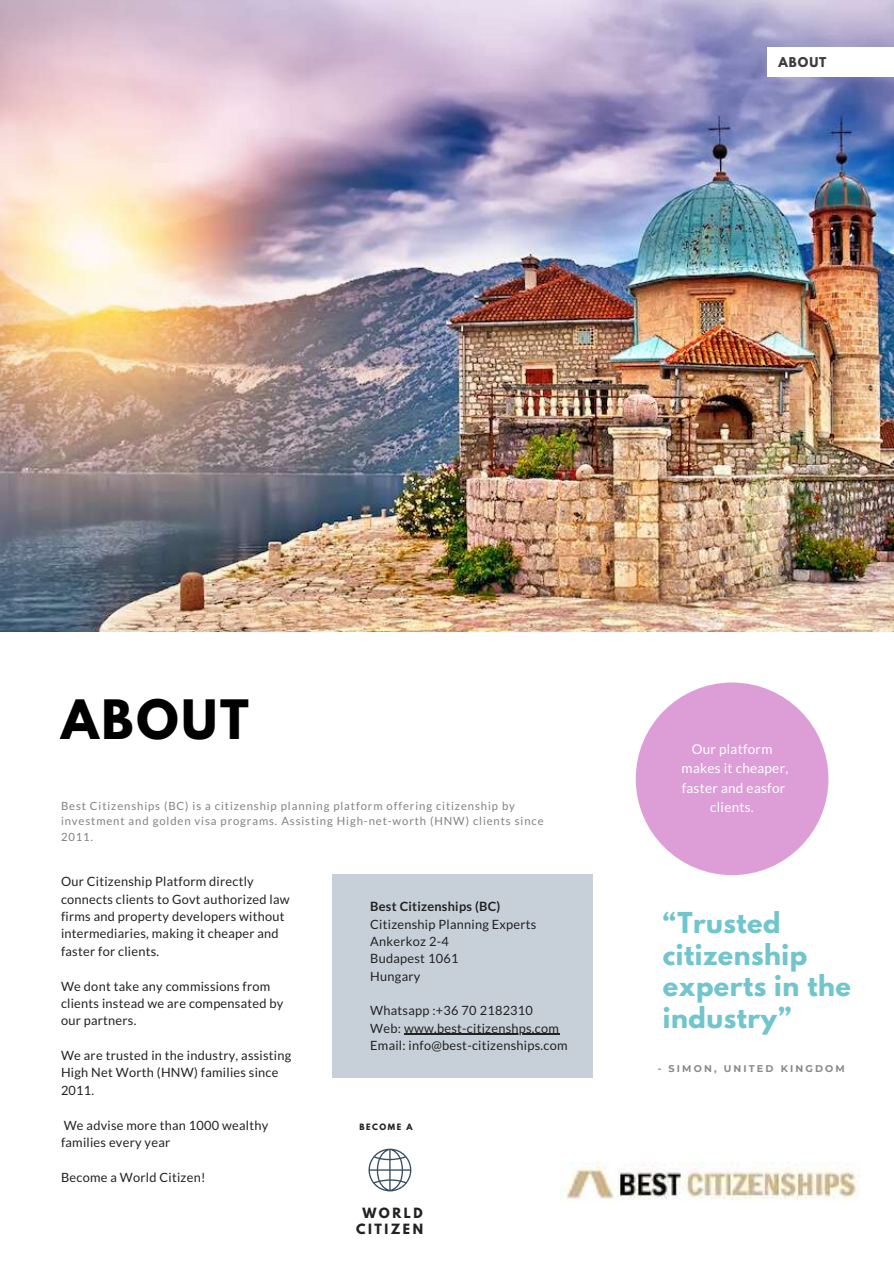
<style>
.page{position:relative;width:894px;height:1264px;background:#fff}
.page>*{position:absolute;margin:0;border:0;box-sizing:border-box;transform-origin:0 0}
.t1{font:700 48px "League Spartan";letter-spacing:.06em;color:#000}
.t2{font:700 25.5px/31.5px "League Spartan";letter-spacing:.02em;color:#71c5cc}
.t3{font:13.5px/19.5px "Lato";letter-spacing:.02em;color:#fff;text-align:center}
.t4{font:12.75px/17.4px "Lato";letter-spacing:.02em;color:#222}
.t5{font:700 12.75px "Lato";letter-spacing:.02em;color:#222}
.t6{font:700 12.6px/15.6px "League Spartan";letter-spacing:.2em;color:#222;text-align:center}
.t7{font:700 12px "League Spartan";letter-spacing:.08em;color:#3c3c3c}
.t8{font:11.25px/15.1px "Lato";letter-spacing:.08em;color:#818181}
.t9{font:700 9.75px "Montserrat";letter-spacing:.22em;color:#8a8a8a}
.t10{font:700 7.8px "League Spartan";letter-spacing:.2em;color:#222}
</style>
<div class="page">
<img style="left:0;top:0;width:893px;height:632px">
<div style="left:767px;top:47px;width:126px;height:30px;background:#fff"></div>
<div style="left:635px;top:682px;width:193px;height:193px;background:#dd9ed7;border-radius:50%"></div>
<div style="left:332px;top:874px;width:260px;height:204px;background:#c7d0d8"></div>
<img style="left:560px;top:1162px;width:298px;height:39px">
<hr style="left:404px;top:1033px;width:155px;height:1px;background:#222">
<svg style="left:368px;top:1148px;width:43px;height:43px"></svg>
<p class="t7" style="left:778px;top:56px;width:49px">ABOUT</p>
<h1 class="t1" style="left:61px;top:695px;width:189px">ABOUT</h1>
<p class="t8" style="left:61px;top:798px;width:484px">Best Citizenships (BC) is a citizenship planning platform offering citizenship by investment and golden visa programs. Assisting High-net-worth (HNW) clients since<br>2011.</p>
<p class="t4" style="left:61px;top:872px;width:230px">Our Citizenship Platform directly connects clients to Govt authorized law firms and property developers without intermediaries, making it cheaper and faster for clients.</p>
<p class="t4" style="left:61px;top:976px;width:224px">We dont take any commissions from clients instead we are compensated by our partners.</p>
<p class="t4" style="left:61px;top:1046px;width:232px">We are trusted in the industry, assisting<br>High Net Worth (HNW) families since<br>2011.</p>
<p class="t4" style="left:61px;top:1115px;width:209px">We advise more than 1000 wealthy families every year</p>
<p class="t4" style="left:61px;top:1168px;width:146px">Become a World Citizen!</p>
<p class="t5" style="left:370px;top:898px;width:131px">Best Citizenships (BC)</p>
<p class="t4" style="left:370px;top:914px;width:168px">Citizenship Planning Experts<br>Ankerkoz 2-4<br>Budapest 1061<br>Hungary</p>
<p class="t4" style="left:370px;top:1001px;width:199px">Whatsapp :+36 70 2182310<br>Web: www.best-citizenshps.com<br>Email: info@best-citizenships.com</p>
<p class="t10" style="left:359px;top:1123px;width:55px">BECOME A</p>
<p class="t6" style="left:356px;top:1206px;width:68px">WORLD<br>CITIZEN</p>
<p class="t3" style="left:681px;top:738px;width:108px">Our platform makes it cheaper, faster and easfor clients.</p>
<h2 class="t2" style="left:662px;top:910px;width:189px">“Trusted citizenship experts in the industry”</h2>
<p class="t9" style="left:657px;top:1062px;width:188px">- SIMON, UNITED KINGDOM</p>
</div>
